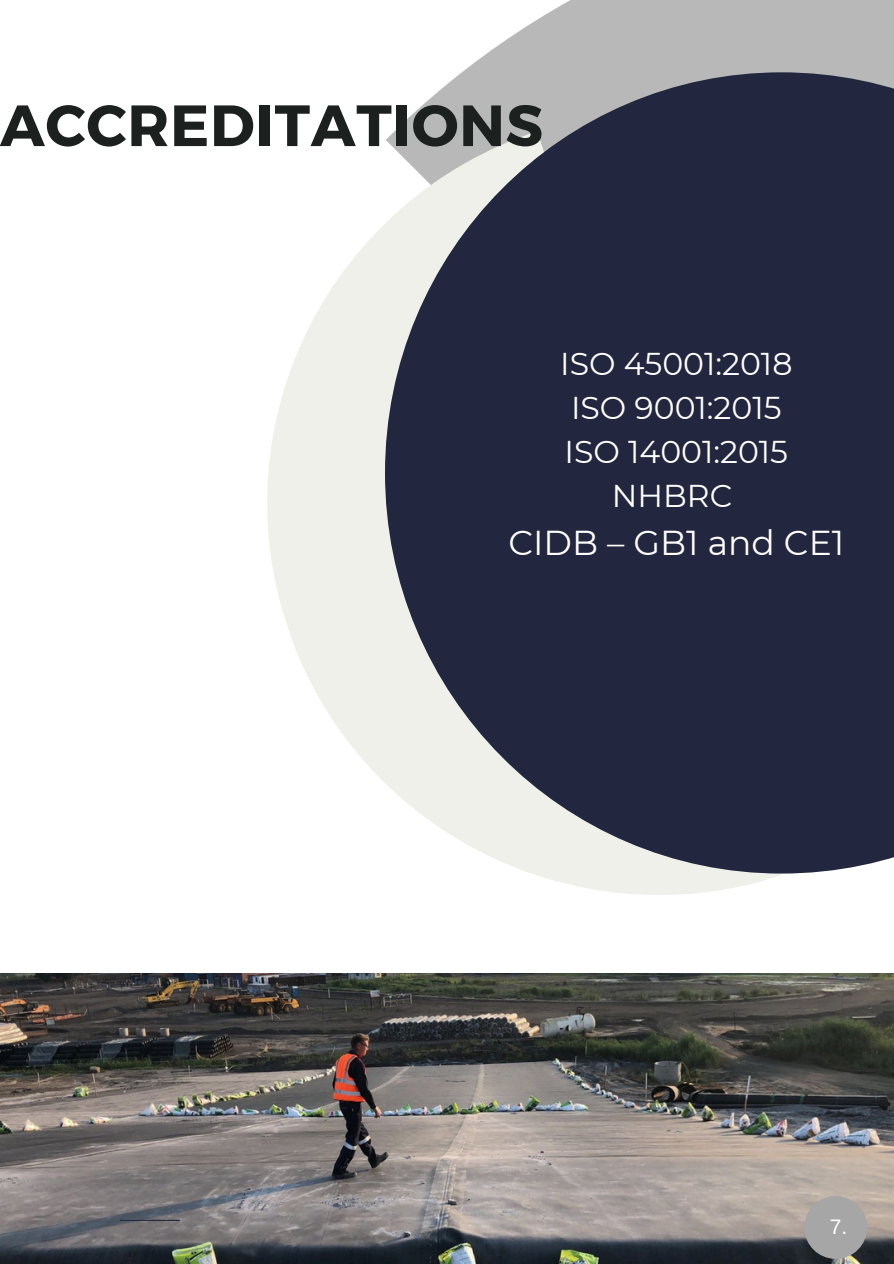
<style>
.page{position:relative;width:894px;height:1264px;background:#fff}
.page>*{position:absolute;margin:0;border:0;box-sizing:border-box;transform-origin:0 0}
.t1{font:700 58.05px "Montserrat";letter-spacing:.015em;color:#1c2120}
.t2{font:34.5px "Montserrat";color:#fff}
.t3{font:31.5px/43.8px "Montserrat";color:#fff;text-align:center}
.t4{font:21px "Arimo";color:#fff}
</style>
<div class="page">
<svg style="left:462px;top:0;width:431px;height:874px;background:#c0c0c0"></svg>
<svg style="left:267px;top:224px;width:514px;height:671px;fill:#f0f0ea"></svg>
<svg style="left:385px;top:72px;width:508px;height:801px;background:#424659"></svg>
<img style="left:0;top:973px;width:893px;height:290px">
<hr style="left:120px;top:1219px;width:60px;height:1px;background:#22263e">
<div style="left:804px;top:1195px;width:62px;height:63px;background:#a6a6a6;border-radius:50%"></div>
<h2 class="t1" style="left:0;top:88px;width:544px">ACCREDITATIONS</h2>
<h1 class="t3" style="left:560px;top:342px;width:234px">ISO 45001:2018<br>ISO 9001:2015<br>ISO 14001:2015<br>NHBRC</h1>
<h1 class="t2" style="left:508px;top:522px;width:337px">CIDB – GB1 and CE1</h1>
<p class="t4" style="left:829px;top:1215px;width:19px">7.</p>
</div>
